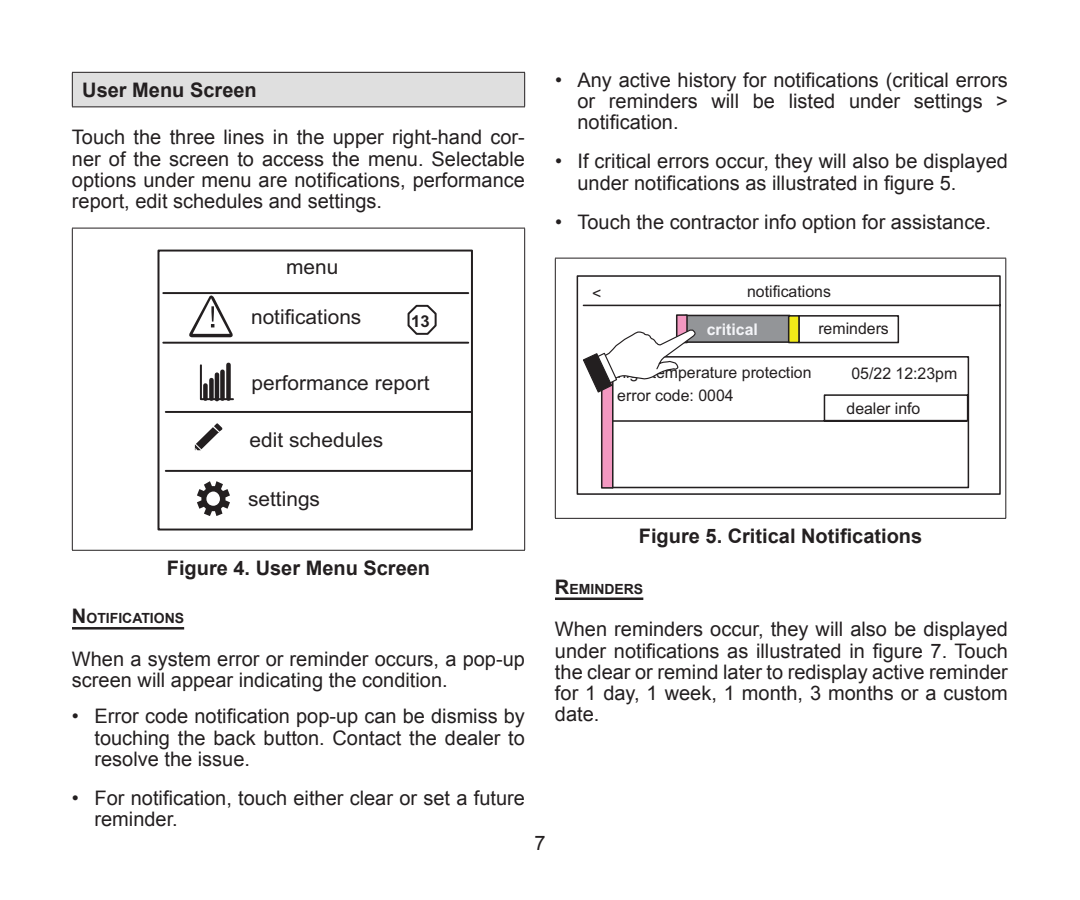
<style>
.page{position:relative;width:1080px;height:900px;background:#fff}
.page>*{position:absolute;margin:0;border:0;box-sizing:border-box;transform-origin:0 0}
.t1{font:20.5px "Arial";color:#231f20}
.t2{font:20px/21.2px "Arial";color:#231f20;text-align:justify}
.t3{font:700 20px "Arial";color:#231f20}
.t4{font:700 16.25px "Arial";color:#231f20}
.t5{font:16px/23.5px "Arial";color:#231f20}
.t6{font:700 16px "Arial";color:#f4f5f8}
.t7{font:700 14px "Arial";color:#231f20}
.s1{font-size:20px}
</style>
<div class="page">
<hr style="left:72px;top:627px;width:112px;height:3px;background:#231f20">
<div style="left:72px;top:72px;width:453px;height:35px;background:#dfdfdf"></div>
<hr style="left:72px;top:72px;width:453px;height:1px;background:#231f20">
<hr style="left:72px;top:73px;width:1px;height:34px;background:#231f20">
<hr style="left:524px;top:73px;width:1px;height:34px;background:#231f20">
<hr style="left:72px;top:106px;width:453px;height:1px;background:#231f20">
<hr style="left:72px;top:228px;width:453px;height:1px;background:#231f20">
<hr style="left:72px;top:228px;width:1px;height:322px;background:#231f20">
<hr style="left:524px;top:228px;width:1px;height:322px;background:#231f20">
<hr style="left:72px;top:550px;width:453px;height:1px;background:#231f20">
<hr style="left:163px;top:292px;width:305px;height:2px;background:#231f20">
<hr style="left:163px;top:342px;width:305px;height:2px;background:#231f20">
<hr style="left:166px;top:411px;width:305px;height:2px;background:#231f20">
<hr style="left:166px;top:470px;width:305px;height:2px;background:#231f20">
<svg style="left:407px;top:304px;width:30px;height:31px"></svg>
<svg style="left:189px;top:296px;width:44px;height:41px"></svg>
<svg style="left:195px;top:423px;width:27px;height:27px"></svg>
<svg style="left:199px;top:363px;width:35px;height:38px"></svg>
<div style="left:226px;top:365px;width:5px;height:34px;background:#231f20"></div>
<div style="left:220px;top:372px;width:5px;height:27px;background:#231f20"></div>
<hr style="left:215px;top:375px;width:4px;height:24px;background:#231f20">
<div style="left:209px;top:380px;width:5px;height:19px;background:#231f20"></div>
<div style="left:203px;top:385px;width:5px;height:14px;background:#231f20"></div>
<svg style="left:197px;top:481px;width:33px;height:35px"></svg>
<div style="left:158px;top:250px;width:315px;height:281px;border:2px solid #231f20"></div>
<hr style="left:555px;top:598px;width:88px;height:2px;background:#231f20">
<hr style="left:555px;top:258px;width:451px;height:1px;background:#231f20">
<hr style="left:555px;top:258px;width:1px;height:260px;background:#231f20">
<hr style="left:1005px;top:258px;width:1px;height:260px;background:#231f20">
<hr style="left:555px;top:518px;width:451px;height:1px;background:#231f20">
<svg style="left:577px;top:275px;width:424px;height:220px"></svg>
<svg style="left:614px;top:355px;width:356px;height:134px"></svg>
<div style="left:602px;top:357px;width:11px;height:131px;background:#f398c1"></div>
<div style="left:601px;top:356px;width:13px;height:133px;border:2px solid #231f20"></div>
<div style="left:685px;top:315px;width:105px;height:27px;background:#939598"></div>
<div style="left:685px;top:315px;width:106px;height:28px;border:2px solid #231f20"></div>
<div style="left:798px;top:315px;width:101px;height:28px;border:2px solid #231f20"></div>
<div style="left:677px;top:315px;width:10px;height:28px;background:#f398c1"></div>
<div style="left:676px;top:314px;width:12px;height:29px;border:2px solid #231f20"></div>
<div style="left:789px;top:316px;width:10px;height:27px;background:#f2eb19"></div>
<div style="left:788px;top:315px;width:12px;height:28px;border:2px solid #231f20"></div>
<svg style="left:582px;top:329px;width:114px;height:65px"></svg>
<p class="t3" style="left:82px;top:77px;width:176px">User Menu Screen</p>
<p class="t2" style="left:72px;top:127px;width:454px">Touch the three lines in the upper right-hand cor&shy;ner of the screen to access the menu. Selectable options under menu are notifications, performance report, edit schedules and settings.</p>
<p class="t1" style="left:286px;top:254px;width:54px">menu</p>
<p class="t1" style="left:251px;top:303px;width:112px">notifications</p>
<p class="t4" style="left:411px;top:310px;width:20px">13</p>
<p class="t1" style="left:252px;top:369px;width:179px">performance report</p>
<p class="t1" style="left:250px;top:427px;width:135px">edit schedules</p>
<p class="t2" style="left:578px;top:69px;width:432px;text-indent:-22px">• Any active history for notifications (critical errors or reminders will be listed under settings &gt; notification.</p>
<p class="t2" style="left:578px;top:151px;width:432px;text-indent:-22px">• If critical errors occur, they will also be displayed under notifications as illustrated in figure 5.</p>
<p class="t2" style="left:555px;top:211px;width:438px">• Touch the contractor info option for assistance.</p>
<p class="t5" style="left:592px;top:282px;width:11px">&lt;</p>
<p class="t5" style="left:747px;top:280px;width:85px">notifications</p>
<p class="t6" style="left:707px;top:319px;width:53px">critical</p>
<p class="t5" style="left:818px;top:317px;width:72px">reminders</p>
<p class="t5" style="left:617px;top:361px;width:196px">high temperature protection error code: 0004</p>
<p class="t5" style="left:851px;top:362px;width:107px">05/22 12:23pm</p>
<p class="t5" style="left:847px;top:397px;width:75px">dealer info</p>
<p class="t1" style="left:248px;top:486px;width:74px">settings</p>
<p class="t3" style="left:167px;top:554px;width:265px">Figure 4. User Menu Screen</p>
<p class="t7" style="left:72px;top:609px;width:114px"><span class="s1">N</span> OTIFICATIONS</p>
<p class="t2" style="left:72px;top:648px;width:454px">When a system error or reminder occurs, a pop-up screen will appear indicating the condition.</p>
<p class="t2" style="left:94px;top:706px;width:432px;text-indent:-22px">• Error code notification pop-up can be dismiss by touching the back button. Contact the dealer to resolve the issue.</p>
<p class="t2" style="left:94px;top:788px;width:432px;text-indent:-22px">• For notification, touch either clear or set a future reminder.</p>
<p class="t3" style="left:639px;top:523px;width:285px">Figure 5. Critical Notifications</p>
<p class="t7" style="left:555px;top:580px;width:90px"><span class="s1">R</span>EMINDERS</p>
<p class="t2" style="left:555px;top:619px;width:454px">When reminders occur, they will also be displayed under notifications as illustrated in figure 7. Touch the clear or remind later to redisplay active reminder for 1 day, 1 week, 1 month, 3 months or a custom date.</p>
<p class="t2" style="left:534px;top:832px;width:13px">7</p>
</div>
